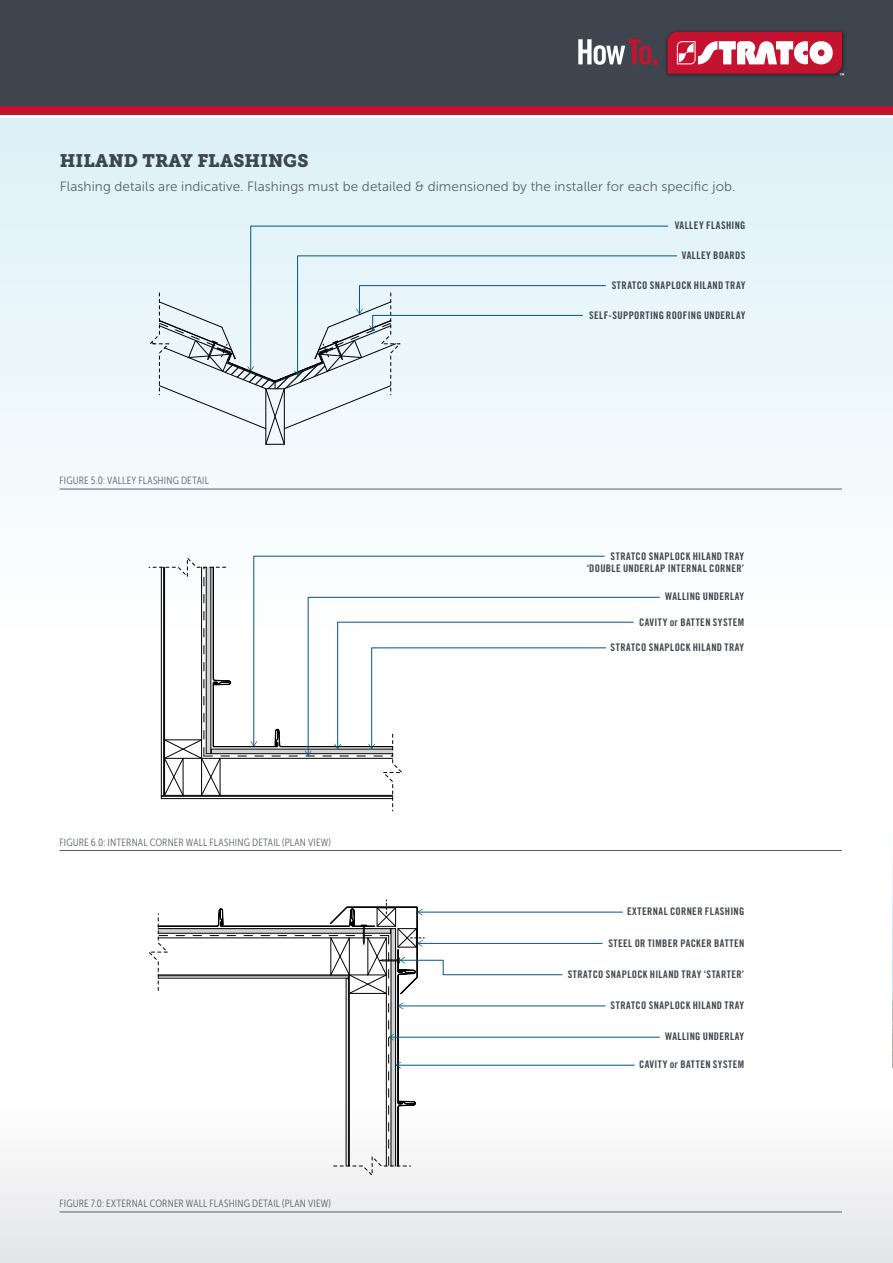
<style>
.page{position:relative;width:893px;height:1263px;background:#fff}
.page>*{position:absolute;margin:0;border:0;box-sizing:border-box;transform-origin:0 0}
.t1{font:18px "Museo Slab 900";letter-spacing:.005em;color:#3f454f}
.t2{font:13.5px "Museo Sans 300";letter-spacing:.005em;color:#5b616a}
.t3{font:10.5px/12px "Trade Gothic LT Std Bd Cn 20";letter-spacing:.035em;color:#3f454f;text-align:right}
.t4{font:10.5px "Museo Sans Cond 300";letter-spacing:.02em;color:#5a606a}
</style>
<div class="page">
<div style="left:0;top:118px;width:893px;height:510px;background:linear-gradient(to bottom,#ddf1f8,#fdfefe)"></div>
<div style="left:0;top:1106px;width:893px;height:157px;background:linear-gradient(to bottom,#fefefe,#e2e3e5)"></div>
<div style="left:0;top:0;width:893px;height:106px;background:#3f454f"></div>
<div style="left:0;top:106px;width:893px;height:9px;background:#c4122f"></div>
<div style="left:250px;top:226px;width:418px;height:59px;background:#e5f4f9"></div>
<div style="left:297px;top:255px;width:380px;height:121px;background:#e7f5fa"></div>
<svg style="left:149px;top:285px;width:457px;height:160px"></svg>
<svg style="left:634px;top:597px;width:26px;height:31px"></svg>
<svg style="left:148px;top:556px;width:486px;height:255px"></svg>
<hr style="left:418px;top:912px;width:204px;height:1px;background:#005584">
<hr style="left:418px;top:943px;width:184px;height:1px;background:#005584">
<hr style="left:399px;top:1006px;width:206px;height:1px;background:#005584">
<hr style="left:389px;top:1037px;width:270px;height:1px;background:#005584">
<hr style="left:396px;top:1065px;width:238px;height:1px;background:#005584">
<svg style="left:147px;top:899px;width:416px;height:278px"></svg>
<svg style="left:578px;top:39px;width:79px;height:26px"></svg>
<div style="left:663px;top:28px;width:184px;height:51px;background:#3b3d46"></div>
<svg style="left:668px;top:32px;width:176px;height:43px;background:#ce5b6e"></svg>
<hr style="left:60px;top:489px;width:782px;height:1px;background:#5a606a">
<hr style="left:60px;top:850px;width:782px;height:1px;background:#5a606a">
<hr style="left:60px;top:1211px;width:782px;height:1px;background:#5a606a">
<h1 class="t1" style="left:60px;top:150px;width:250px">HILAND TRAY FLASHINGS</h1>
<p class="t2" style="left:60px;top:179px;width:677px">Flashing details are indicative. Flashings must be detailed &amp; dimensioned by the installer for each specific job.</p>
<p class="t3" style="left:675px;top:219px;width:72px">VALLEY FLASHING</p>
<p class="t3" style="left:682px;top:249px;width:65px">VALLEY BOARDS</p>
<p class="t3" style="left:612px;top:279px;width:135px">STRATCO SNAPLOCK HILAND TRAY</p>
<p class="t4" style="left:60px;top:475px;width:151px">FIGURE 5.0: VALLEY FLASHING DETAIL</p>
<p class="t4" style="left:60px;top:836px;width:273px">FIGURE 6.0: INTERNAL CORNER WALL FLASHING DETAIL (PLAN VIEW)</p>
<p class="t4" style="left:60px;top:1198px;width:273px">FIGURE 7.0: EXTERNAL CORNER WALL FLASHING DETAIL (PLAN VIEW)</p>
<p class="t3" style="left:589px;top:309px;width:158px">SELF-SUPPORTING ROOFING UNDERLAY</p>
<p class="t3" style="left:587px;top:550px;width:159px">STRATCO SNAPLOCK HILAND TRAY ‘DOUBLE UNDERLAP INTERNAL CORNER’</p>
<p class="t3" style="left:665px;top:591px;width:81px">WALLING UNDERLAY</p>
<p class="t3" style="left:639px;top:616px;width:107px">CAVITY or BATTEN SYSTEM</p>
<p class="t3" style="left:611px;top:641px;width:135px">STRATCO SNAPLOCK HILAND TRAY</p>
<p class="t3" style="left:627px;top:905px;width:119px">EXTERNAL CORNER FLASHING</p>
<p class="t3" style="left:608px;top:937px;width:137px">STEEL OR TIMBER PACKER BATTEN</p>
<p class="t3" style="left:568px;top:968px;width:178px">STRATCO SNAPLOCK HILAND TRAY ‘STARTER’</p>
<p class="t3" style="left:611px;top:999px;width:135px">STRATCO SNAPLOCK HILAND TRAY</p>
<p class="t3" style="left:665px;top:1030px;width:81px">WALLING UNDERLAY</p>
<p class="t3" style="left:639px;top:1058px;width:107px">CAVITY or BATTEN SYSTEM</p>
</div>
